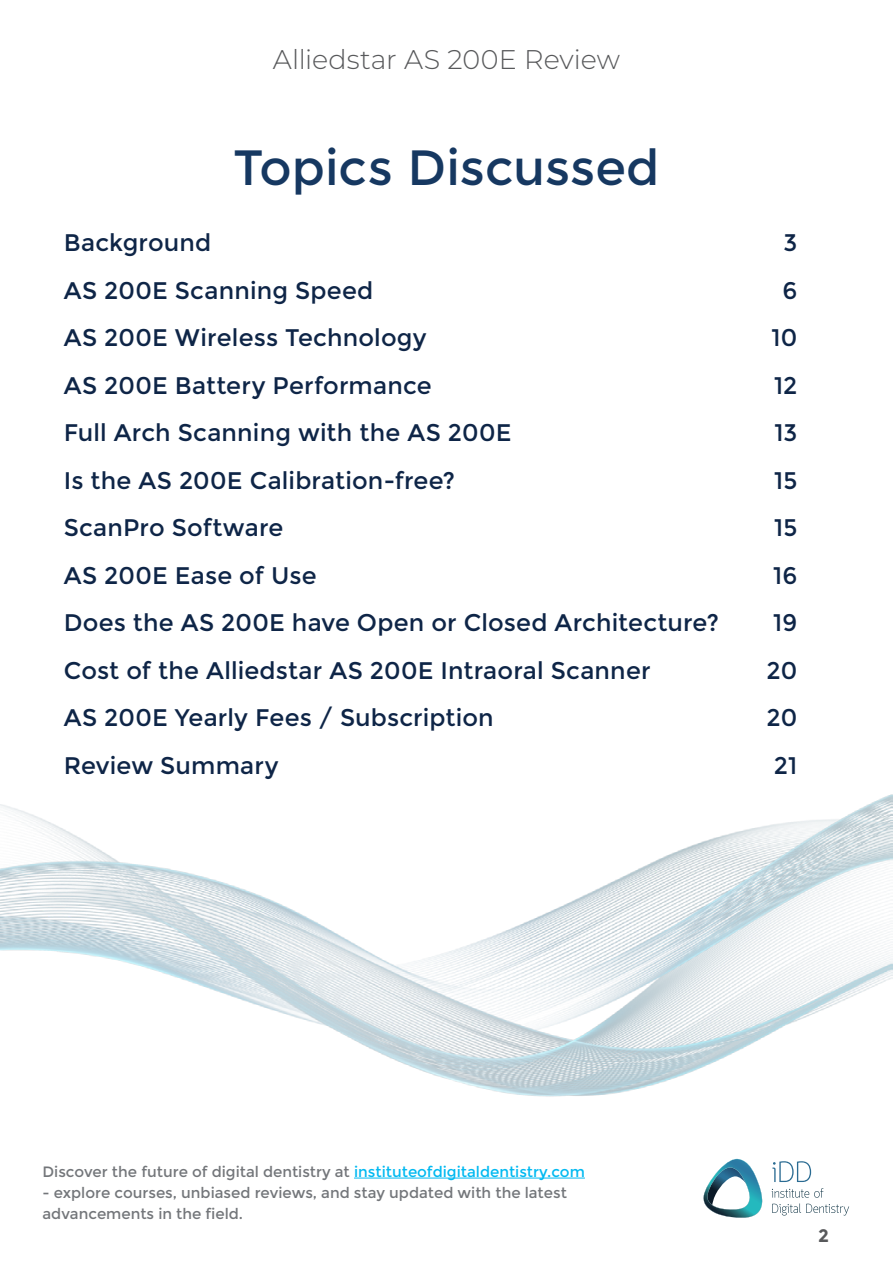
<style>
.page{position:relative;width:893px;height:1263px;background:#fff}
.page>*{position:absolute;margin:0;border:0;box-sizing:border-box;transform-origin:0 0}
.t1{font:49.5px "Montserrat";color:#163861}
.t2{font:300 27px "Montserrat";letter-spacing:-.005em;color:#58595b}
.t3{font:24px "Montserrat";letter-spacing:.005em;color:#0e2547}
.t4{font:700 18px "Montserrat";color:#58595b}
.t5{font:15px/21px "Montserrat";color:#73767a}
.s1{color:#00b9f1}
</style>
<div class="page">
<svg style="left:772px;top:1161px;width:39px;height:21px"></svg>
<svg style="left:772px;top:1188px;width:77px;height:27px"></svg>
<svg style="left:703px;top:1158px;width:60px;height:60px"></svg>
<hr style="left:354px;top:1178px;width:231px;height:1px;background:#00b9f1">
<img style="left:0;top:794px;width:893px;height:303px">
<p class="t2" style="left:273px;top:41px;width:349px">Alliedstar AS 200E Review</p>
<h1 class="t1" style="left:233px;top:139px;width:428px">Topics Discussed</h1>
<p class="t3" style="left:64px;top:229px;width:149px">Background</p>
<p class="t3" style="left:783px;top:229px;width:15px">3</p>
<p class="t3" style="left:64px;top:276px;width:311px">AS 200E Scanning Speed</p>
<p class="t3" style="left:782px;top:276px;width:16px">6</p>
<p class="t3" style="left:64px;top:324px;width:364px">AS 200E Wireless Technology</p>
<p class="t3" style="left:771px;top:324px;width:27px">10</p>
<p class="t3" style="left:64px;top:371px;width:369px">AS 200E Battery Performance</p>
<p class="t3" style="left:774px;top:371px;width:25px">12</p>
<p class="t3" style="left:64px;top:419px;width:449px">Full Arch Scanning with the AS 200E</p>
<p class="t3" style="left:774px;top:419px;width:24px">13</p>
<p class="t3" style="left:64px;top:466px;width:393px">Is the AS 200E Calibration-free?</p>
<p class="t3" style="left:774px;top:466px;width:25px">15</p>
<p class="t3" style="left:64px;top:514px;width:221px">ScanPro Software</p>
<p class="t3" style="left:774px;top:514px;width:25px">15</p>
<p class="t3" style="left:64px;top:561px;width:254px">AS 200E Ease of Use</p>
<p class="t3" style="left:773px;top:561px;width:26px">16</p>
<p class="t3" style="left:64px;top:609px;width:657px">Does the AS 200E have Open or Closed Architecture?</p>
<p class="t3" style="left:773px;top:609px;width:26px">19</p>
<p class="t3" style="left:64px;top:656px;width:588px">Cost of the Alliedstar AS 200E Intraoral Scanner</p>
<p class="t3" style="left:767px;top:656px;width:32px">20</p>
<p class="t3" style="left:64px;top:704px;width:431px">AS 200E Yearly Fees / Subscription</p>
<p class="t3" style="left:767px;top:704px;width:32px">20</p>
<p class="t3" style="left:64px;top:751px;width:216px">Review Summary</p>
<p class="t3" style="left:774px;top:751px;width:25px">21</p>
<p class="t5" style="left:43px;top:1161px;width:544px">Discover the future of digital dentistry at <span class="s1">instituteofdigitaldentistry.com</span></p>
<p class="t5" style="left:43px;top:1182px;width:526px">- explore courses, unbiased reviews, and stay updated with the latest advancements in the field.</p>
<p class="t4" style="left:818px;top:1225px;width:12px">2</p>
</div>
